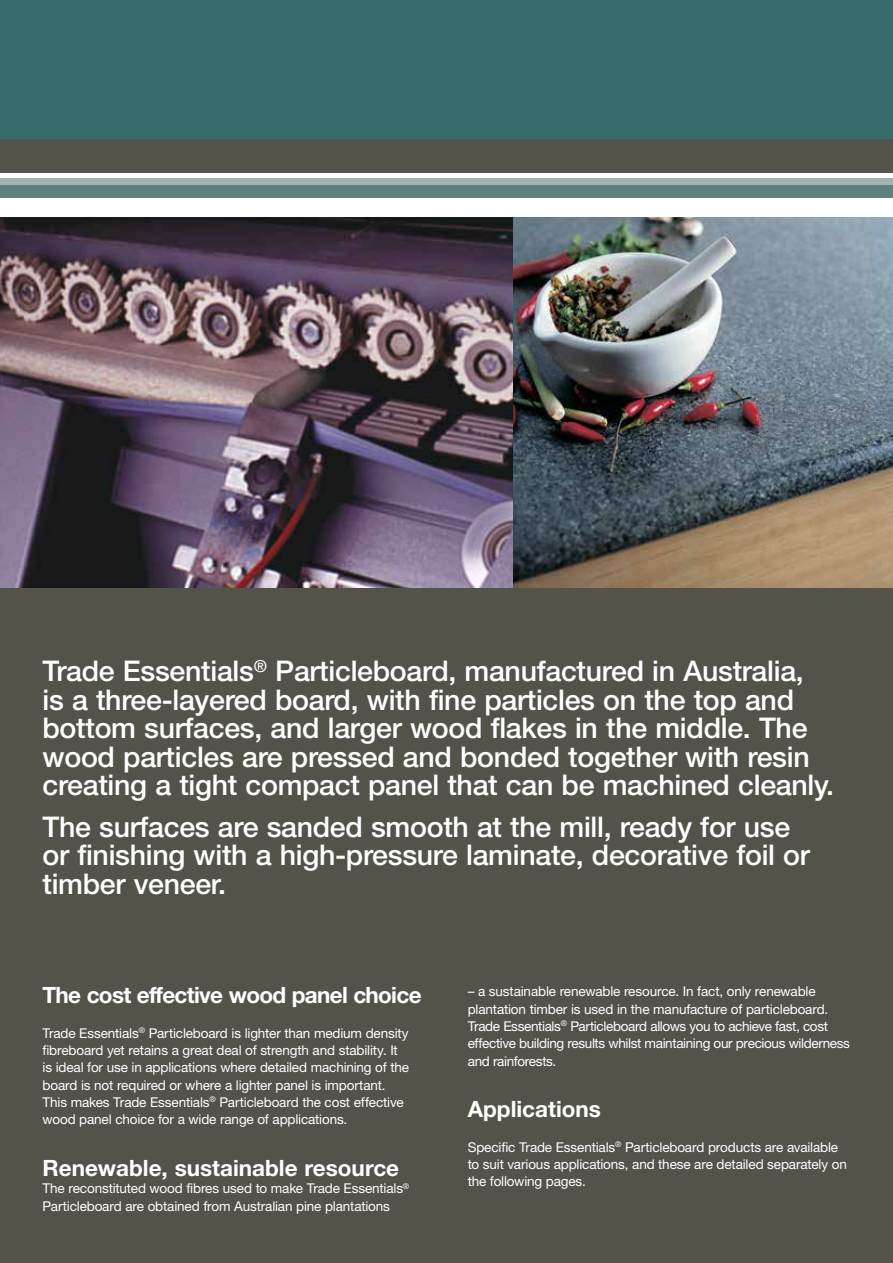
<style>
.page{position:relative;width:893px;height:1263px;background:#fff}
.page>*{position:absolute;margin:0;border:0;box-sizing:border-box;transform-origin:0 0}
.t1{font:500 28.5px/28.5px "Helvetica Neue";letter-spacing:-.01em;color:#fff}
.t2{font:700 22.5px "Helvetica Neue";color:#fff}
.t3{font:700 22.5px "Helvetica Neue";letter-spacing:-.03em;color:#fff}
.t4{font:13.5px/17.2px "Helvetica Neue";letter-spacing:-.01em;color:#fff}
</style>
<div class="page">
<div style="left:0;top:217px;width:893px;height:1046px;background:#54534a"></div>
<div style="left:0;top:138px;width:893px;height:34px;background:#54534a"></div>
<div style="left:0;top:0;width:893px;height:138px;background:#366d6a"></div>
<div style="left:0;top:185px;width:893px;height:13px;background:#5c817f"></div>
<div style="left:0;top:179px;width:893px;height:6px;background:#a3b3b3"></div>
<img style="left:0;top:217px;width:893px;height:370px">
<p class="t1" style="left:43px;top:657px;width:793px">Trade Essentials<sup>®</sup> Particleboard, manufactured in Australia,<br>is a three-layered board, with fine particles on the top and bottom surfaces, and larger wood flakes in the middle. The wood particles are pressed and bonded together with resin creating a tight compact panel that can be machined cleanly.</p>
<h1 class="t1" style="left:43px;top:812px;width:769px">The surfaces are sanded smooth at the mill, ready for use or finishing with a high-pressure laminate, decorative foil or timber veneer.</h1>
<h2 class="t3" style="left:43px;top:981px;width:381px">The cost effective wood panel choice</h2>
<p class="t4" style="left:43px;top:1024px;width:368px">Trade Essentials<sup>®</sup> Particleboard is lighter than medium density fibreboard yet retains a great deal of strength and stability. It is ideal for use in applications where detailed machining of the board is not required or where a lighter panel is important.<br>This makes Trade Essentials<sup>®</sup> Particleboard the cost effective wood panel choice for a wide range of applications.</p>
<h2 class="t2" style="left:43px;top:1154px;width:358px">Renewable, sustainable resource</h2>
<p class="t4" style="left:43px;top:1179px;width:368px">The reconstituted wood fibres used to make Trade Essentials<sup>®<br></sup>Particleboard are obtained from Australian pine plantations</p>
<p class="t4" style="left:468px;top:983px;width:384px">– a sustainable renewable resource. In fact, only renewable plantation timber is used in the manufacture of particleboard.<br>Trade Essentials<sup>®</sup> Particleboard allows you to achieve fast, cost effective building results whilst maintaining our precious wilderness and rainforests.</p>
<h2 class="t2" style="left:468px;top:1095px;width:135px">Applications</h2>
<p class="t4" style="left:468px;top:1138px;width:381px">Specific Trade Essentials<sup>®</sup> Particleboard products are available to suit various applications, and these are detailed separately on the following pages.</p>
</div>
